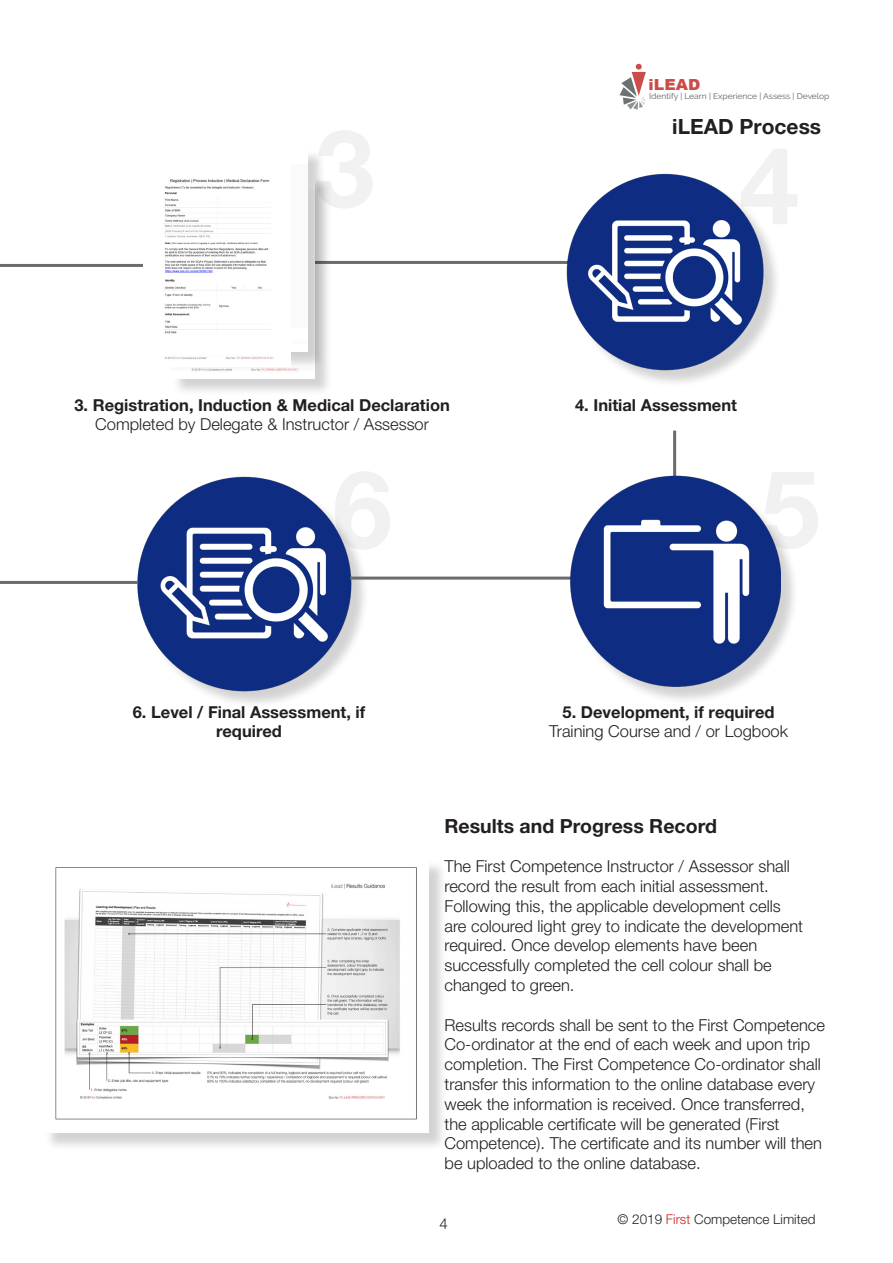
<style>
.page{position:relative;width:893px;height:1263px;background:#fff}
.page>*{position:absolute;margin:0;border:0;box-sizing:border-box;transform-origin:0 0}
.t1{font:700 21px "Helvetica Neue LT Pro";color:#231f20}
.t2{font:700 19.5px "Helvetica Neue LT Pro";color:#231f20}
.t3{font:300 16.5px/19.8px "Helvetica Neue LT Pro";color:#231f20}
.t4{font:700 16.5px/19.8px "Helvetica Neue LT Pro";color:#231f20;text-align:center}
.t5{font:900 15.3px "Arial";color:#cb4c48}
.t6{font:300 15px "Helvetica Neue LT Pro";color:#231f20}
.t7{font:300 13.5px "Helvetica Neue LT Pro";color:#231f20}
.t8{font:8.25px "Raleway";color:#5e6262}
.s1{color:#d1232a}
</style>
<div class="page">
<img style="left:137px;top:476px;width:230px;height:225px">
<div style="left:44px;top:860px;width:403px;height:291px;background:#231f20;opacity:.2"></div>
<img style="left:44px;top:860px;width:384px;height:272px">
<hr style="left:0;top:264px;width:169px;height:3px;background:#6b6b6e">
<hr style="left:315px;top:261px;width:267px;height:3px;background:#6b6b6e">
<hr style="left:673px;top:431px;width:3px;height:49px;background:#6b6b6e">
<hr style="left:350px;top:577px;width:230px;height:3px;background:#6b6b6e">
<hr style="left:0;top:581px;width:138px;height:3px;background:#6b6b6e">
<svg style="left:620px;top:64px;width:26px;height:46px"></svg>
<div style="left:173px;top:176px;width:161px;height:221px;background:#231f20;opacity:.2"></div>
<img style="left:173px;top:370px;width:142px;height:8px">
<div style="left:165px;top:149px;width:161px;height:221px;background:#231f20;opacity:.2"></div>
<img style="left:165px;top:149px;width:142px;height:203px">
<div style="left:573px;top:479px;width:226px;height:226px;background:#231f20;opacity:.2"></div>
<img style="left:556px;top:470px;width:225px;height:224px">
<div style="left:570px;top:176px;width:211px;height:211px;background:#231f20;opacity:.2"></div>
<img style="left:566px;top:173px;width:214px;height:206px">
<img style="left:144px;top:162px;width:146px;height:205px">
<p class="t5" style="left:649px;top:74px;width:53px">iLEAD</p>
<p class="t8" style="left:649px;top:92px;width:182px">Identify | Learn | Experience | Assess | Develop</p>
<p class="t4" style="left:74px;top:394px;width:377px">3. Registration, Induction &amp; Medical Declaration</p>
<p class="t3" style="left:95px;top:414px;width:335px">Completed by Delegate &amp; Instructor / Assessor</p>
<p class="t1" style="left:672px;top:114px;width:150px">iLEAD Process</p>
<p class="t4" style="left:575px;top:394px;width:163px">4. Initial Assessment</p>
<p class="t4" style="left:133px;top:701px;width:234px">6. Level / Final Assessment, if required</p>
<p class="t4" style="left:563px;top:701px;width:214px">5. Development, if required</p>
<p class="t3" style="left:549px;top:721px;width:240px">Training Course and / or Logbook</p>
<p class="t2" style="left:444px;top:813px;width:274px">Results and Progress Record</p>
<p class="t3" style="left:444px;top:856px;width:360px">The First Competence Instructor / Assessor shall record the result from each initial assessment.<br>Following this, the applicable development cells are coloured light grey to indicate the development required. Once develop elements have been successfully completed the cell colour shall be changed to green.</p>
<p class="t3" style="left:444px;top:1014px;width:382px">Results records shall be sent to the First Competence Co-ordinator at the end of each week and upon trip completion. The First Competence Co-ordinator shall transfer this information to the online database every week the information is received. Once transferred, the applicable certificate will be generated (First Competence). The certificate and its number will then be uploaded to the online database.</p>
<p class="t6" style="left:440px;top:1214px;width:10px">4</p>
<p class="t7" style="left:618px;top:1211px;width:199px">© 2019 <span class="s1">First</span> Competence Limited</p>
</div>
